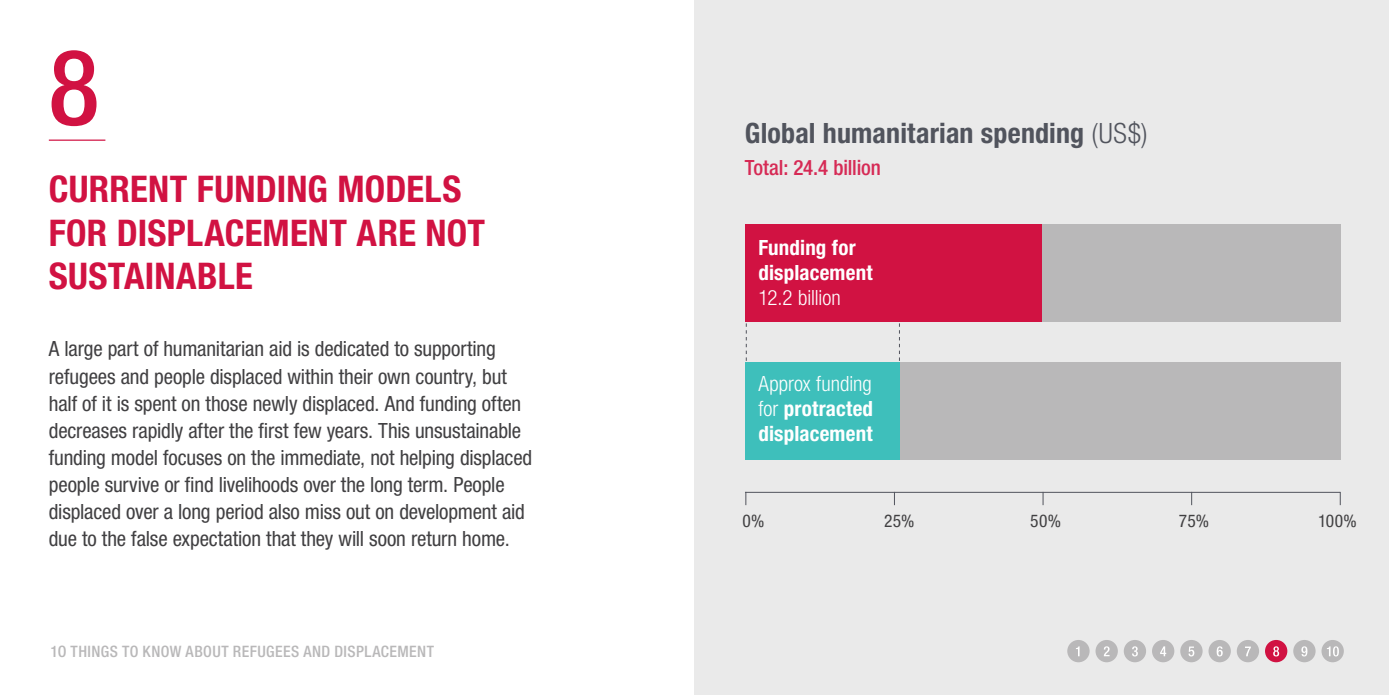
<style>
.page{position:relative;width:1389px;height:695px;background:#fff}
.page>*{position:absolute;margin:0;border:0;box-sizing:border-box;transform-origin:0 0}
.t1{font:500 condensed 105px "Helvetica Neue LT Std";color:#d11242}
.t2{font:700 condensed 36.75px/43.8px "Helvetica Neue LT Std";letter-spacing:.005em;color:#d11242}
.t3{font:700 condensed 28px "Helvetica Neue LT Std";letter-spacing:.005em;color:#51545d}
.t4{font:condensed 21px/27.1px "Helvetica Neue LT Std";letter-spacing:-.005em;color:#414042}
.t5{font:700 condensed 21px/25.2px "Helvetica Neue LT Std";color:#fff}
.t6{font:500 condensed 21px "Helvetica Neue LT Std";letter-spacing:-.01em;color:#d62a55}
.t7{font:300 condensed 21px "Helvetica Neue LT Std";letter-spacing:-.005em;color:#fff}
.t8{font:condensed 17.5px "Helvetica Neue LT Std";letter-spacing:.015em;color:#414042}
.t9{font:500 condensed 15.75px "Helvetica Neue LT Std";letter-spacing:.025em;color:#b9b8b9}
.s1{font-weight:300}
</style>
<div class="page">
<div style="left:695px;top:0;width:694px;height:694px;background:#eaeaea"></div>
<svg style="left:746px;top:323px;width:1px;height:38px"></svg>
<svg style="left:899px;top:323px;width:1px;height:38px"></svg>
<div style="left:899px;top:362px;width:441px;height:97px;background:#b9b8b9"></div>
<div style="left:1042px;top:224px;width:298px;height:97px;background:#b9b8b9"></div>
<div style="left:745px;top:224px;width:297px;height:97px;background:#d11242"></div>
<div style="left:745px;top:362px;width:154px;height:97px;background:#3ebfbb"></div>
<hr style="left:745px;top:492px;width:595px;height:1px;background:#51545d">
<svg style="left:745px;top:493px;width:1px;height:12px"></svg>
<svg style="left:1043px;top:493px;width:1px;height:12px"></svg>
<svg style="left:894px;top:493px;width:1px;height:12px"></svg>
<svg style="left:1191px;top:493px;width:1px;height:12px"></svg>
<svg style="left:1340px;top:492px;width:1px;height:13px"></svg>
<hr style="left:49px;top:139px;width:56px;height:2px;background:#d11242">
<div style="left:1067px;top:639px;width:23px;height:23px;background:#b9b8b9;border-radius:50%"></div>
<svg style="left:1076px;top:646px;width:4px;height:10px"></svg>
<div style="left:1096px;top:639px;width:22px;height:23px;background:#b9b8b9;border-radius:50%"></div>
<svg style="left:1104px;top:646px;width:6px;height:10px"></svg>
<div style="left:1124px;top:639px;width:22px;height:23px;background:#b9b8b9;border-radius:50%"></div>
<svg style="left:1132px;top:646px;width:6px;height:10px"></svg>
<div style="left:1152px;top:639px;width:22px;height:23px;background:#b9b8b9;border-radius:50%"></div>
<svg style="left:1160px;top:646px;width:6px;height:10px"></svg>
<div style="left:1180px;top:639px;width:23px;height:23px;background:#b9b8b9;border-radius:50%"></div>
<svg style="left:1189px;top:646px;width:5px;height:10px"></svg>
<div style="left:1209px;top:639px;width:22px;height:23px;background:#b9b8b9;border-radius:50%"></div>
<svg style="left:1217px;top:646px;width:6px;height:10px"></svg>
<div style="left:1237px;top:639px;width:22px;height:23px;background:#b9b8b9;border-radius:50%"></div>
<svg style="left:1245px;top:646px;width:6px;height:10px"></svg>
<div style="left:1265px;top:639px;width:22px;height:23px;background:#d11242;border-radius:50%"></div>
<svg style="left:1273px;top:646px;width:6px;height:10px"></svg>
<div style="left:1293px;top:639px;width:23px;height:23px;background:#b9b8b9;border-radius:50%"></div>
<svg style="left:1301px;top:646px;width:6px;height:10px"></svg>
<div style="left:1321px;top:639px;width:23px;height:23px;background:#b9b8b9;border-radius:50%"></div>
<svg style="left:1327px;top:646px;width:12px;height:10px"></svg>
<h1 class="t1" style="left:49px;top:25px;width:52px">8</h1>
<h2 class="t2" style="left:49px;top:166px;width:438px">Current funding models for displacement are not sustainable</h2>
<p class="t4" style="left:49px;top:335px;width:485px">A large part of humanitarian aid is dedicated to supporting refugees and people displaced within their own country, but half of it is spent on those newly displaced. And funding often decreases rapidly after the first few years. This unsustainable funding model focuses on the immediate, not helping displaced people survive or find livelihoods over the long term. People displaced over a long period also miss out on development aid due to the false expectation that they will soon return home.</p>
<p class="t9" style="left:51px;top:642px;width:385px">1O THINGS TO KNOW ABOUT REFUGEES AND DISPLACEMENT</p>
<h3 class="t3" style="left:745px;top:116px;width:404px">Global humanitarian spending <span class="s1">(US$)</span></h3>
<p class="t6" style="left:745px;top:155px;width:138px">TOTAL: 24.4 BILLION</p>
<p class="t5" style="left:758px;top:234px;width:116px">Funding for displacement</p>
<p class="t7" style="left:758px;top:286px;width:84px">12.2 billion</p>
<p class="t5" style="left:758px;top:370px;width:116px;text-align:justify"><span class="s1">Approx funding for</span> protracted displacement</p>
<p class="t8" style="left:742px;top:510px;width:24px">0%</p>
<p class="t8" style="left:884px;top:510px;width:32px">25%</p>
<p class="t8" style="left:1030px;top:510px;width:32px">50%</p>
<p class="t8" style="left:1179px;top:510px;width:32px">75%</p>
<p class="t8" style="left:1318px;top:510px;width:40px">100%</p>
</div>
